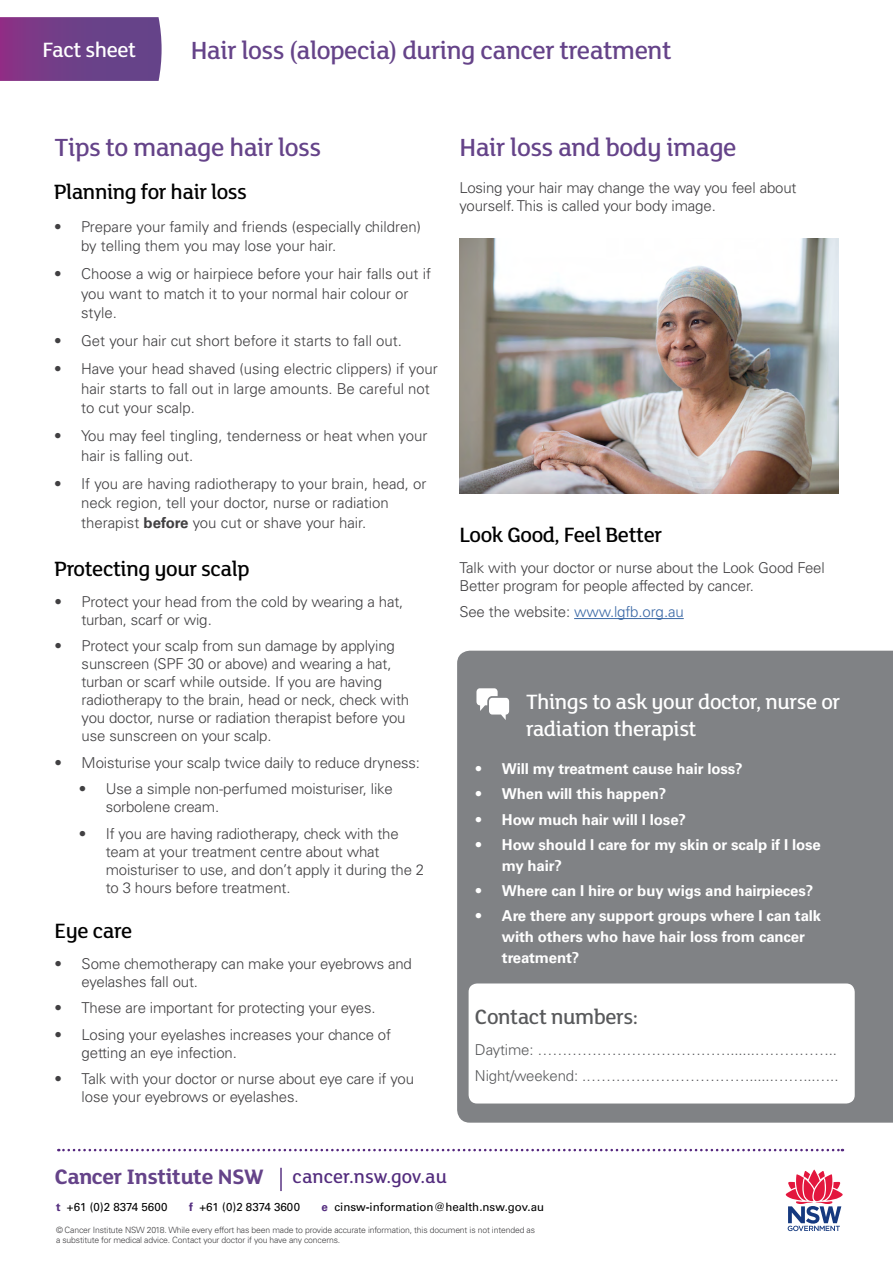
<style>
.page{position:relative;width:893px;height:1263px;background:#fff}
.page>*{position:absolute;margin:0;border:0;box-sizing:border-box;transform-origin:0 0}
.t1{font:500 27px "FS Lola";letter-spacing:-.02em;color:#654389}
.t2{font:700 22.8px "FS Lola";letter-spacing:-.02em;color:#654389}
.t3{font:500 22.5px "FS Lola";letter-spacing:-.02em;color:#000}
.t4{font:500 22.5px/27px "FS Lola";letter-spacing:-.02em;color:#fff}
.t5{font:500 22.5px "FS Lola";letter-spacing:-.02em;color:#58595b}
.t6{font:500 20.1px "FS Lola";color:#532c7e}
.t7{font:300 15px/18px "Univers LT Std";letter-spacing:-.01em;color:#414042}
.t8{font:700 15px/21px "Univers LT Std";letter-spacing:-.01em;color:#fff}
.t9{font:300 15px/26.5px "Univers LT Std";letter-spacing:-.01em;color:#58595b}
.t10{font:300 15px "Univers LT Std";letter-spacing:-.01em;color:#3a68a5}
.t11{font:11.55px "Univers LT Std";color:#000}
.t12{font:300 8.7px/10.4px "Univers LT Std";letter-spacing:-.02em;color:#414042}
.s1{font-weight:700}
.s2{color:#414042}
.s3{font-weight:300}
.s4{font-weight:700;color:#532c7e}
</style>
<div class="page">
<svg style="left:0;top:17px;width:162px;height:64px;background:#723f88"></svg>
<div style="left:457px;top:651px;width:436px;height:472px;background:#808285"></div>
<div style="left:469px;top:983px;width:386px;height:120px;background:#fff;border-radius:9px"></div>
<svg style="left:476px;top:688px;width:36px;height:39px"></svg>
<hr style="left:574px;top:618px;width:110px;height:1px;background:#3a68a5">
<img style="left:459px;top:238px;width:380px;height:255px">
<svg style="left:58px;top:1149px;width:785px;height:2px"></svg>
<svg style="left:785px;top:1169px;width:58px;height:62px"></svg>
<hr style="left:280px;top:1168px;width:2px;height:23px;background:#532c7e">
<h3 class="t4" style="left:43px;top:36px;width:95px">Fact sheet</h3>
<h1 class="t1" style="left:191px;top:33px;width:482px">Hair loss (alopecia) during cancer treatment</h1>
<h1 class="t1" style="left:55px;top:130px;width:268px">Tips to manage hair loss</h1>
<h3 class="t3" style="left:54px;top:177px;width:194px">Planning for hair loss</h3>
<p class="t7" style="left:81px;top:216px;width:342px;line-height:19.5px;text-indent:-27px">• Prepare your family and friends (especially children) by telling them you may lose your hair.</p>
<p class="t7" style="left:81px;top:264px;width:352px;line-height:19.5px;text-indent:-27px">• Choose a wig or hairpiece before your hair falls out if you want to match it to your normal hair colour or style.</p>
<p class="t7" style="left:54px;top:332px;width:350px">• Get your hair cut short before it starts to fall out.</p>
<p class="t7" style="left:81px;top:359px;width:358px;line-height:19.5px;text-indent:-27px">• Have your head shaved (using electric clippers) if your hair starts to fall out in large amounts. Be careful not to cut your scalp.</p>
<p class="t7" style="left:81px;top:426px;width:348px;line-height:19.5px;text-indent:-27px">• You may feel tingling, tenderness or heat when your hair is falling out.</p>
<p class="t7" style="left:81px;top:473px;width:347px;line-height:19.5px;text-indent:-27px">• If you are having radiotherapy to your brain, head, or neck region, tell your doctor, nurse or radiation therapist <span class="s1">before</span> you cut or shave your hair.</p>
<h3 class="t3" style="left:55px;top:554px;width:196px">Protecting your scalp</h3>
<p class="t7" style="left:82px;top:592px;width:323px;text-indent:-27px">• Protect your head from the cold by wearing a hat, turban, scarf or wig.</p>
<p class="t7" style="left:82px;top:637px;width:329px;text-indent:-27px">• Protect your scalp from sun damage by applying sunscreen (SPF 30 or above) and wearing a hat, turban or scarf while outside. If you are having radiotherapy to the brain, head or neck, check with you doctor, nurse or radiation therapist before you use sunscreen on your scalp.</p>
<p class="t7" style="left:55px;top:753px;width:367px">• Moisturise your scalp twice daily to reduce dryness:</p>
<p class="t7" style="left:106px;top:780px;width:288px;text-indent:-27px">• Use a simple non-perfumed moisturiser, like sorbolene cream.</p>
<p class="t7" style="left:106px;top:824px;width:320px;text-indent:-27px">• If you are having radiotherapy, check with the team at your treatment centre about what moisturiser to use, and don’t apply it during the 2 to 3 hours before treatment.</p>
<h3 class="t3" style="left:55px;top:916px;width:79px">Eye care</h3>
<p class="t7" style="left:82px;top:955px;width:332px;text-indent:-27px">• Some chemotherapy can make your eyebrows and eyelashes fall out.</p>
<p class="t7" style="left:55px;top:999px;width:322px">• These are important for protecting your eyes.</p>
<p class="t7" style="left:82px;top:1026px;width:311px;text-indent:-27px">• Losing your eyelashes increases your chance of getting an eye infection.</p>
<p class="t7" style="left:82px;top:1070px;width:334px;text-indent:-27px">• Talk with your doctor or nurse about eye care if you lose your eyebrows or eyelashes.</p>
<h1 class="t1" style="left:459px;top:130px;width:279px">Hair loss and body image</h1>
<p class="t7" style="left:459px;top:179px;width:339px">Losing your hair may change the way you feel about yourself. This is called your body image.</p>
<h3 class="t3" style="left:459px;top:520px;width:204px">Look Good, Feel Better</h3>
<p class="t7" style="left:459px;top:558px;width:367px">Talk with your doctor or nurse about the Look Good Feel<br>Better program for people affected by cancer.</p>
<p class="t10" style="left:459px;top:603px;width:226px"><span class="s2">See the website:</span> www.lgfb.org.au</p>
<h3 class="t4" style="left:526px;top:687px;width:316px">Things to ask your doctor, nurse or radiation therapist</h3>
<p class="t8" style="left:475px;top:758px;width:269px"><span class="s3">•</span> Will my treatment cause hair loss?</p>
<p class="t8" style="left:475px;top:784px;width:193px"><span class="s3">•</span> When will this happen?</p>
<p class="t8" style="left:475px;top:809px;width:213px"><span class="s3">•</span> How much hair will I lose?</p>
<p class="t8" style="left:502px;top:834px;width:320px;text-indent:-27px"><span class="s3">•</span> How should I care for my skin or scalp if I lose my hair?</p>
<p class="t8" style="left:475px;top:880px;width:340px"><span class="s3">•</span> Where can I hire or buy wigs and hairpieces?</p>
<p class="t8" style="left:502px;top:906px;width:321px;text-indent:-27px"><span class="s3">•</span> Are there any support groups where I can talk with others who have hair loss from cancer treatment?</p>
<h3 class="t5" style="left:475px;top:1002px;width:165px">Contact numbers:</h3>
<p class="t9" style="left:475px;top:1036px;width:365px">Daytime: …………………………………......……………..<br>Night/weekend: .……………………………......……...…..</p>
<h2 class="t2" style="left:55px;top:1161px;width:210px">Cancer Institute NSW</h2>
<h3 class="t6" style="left:293px;top:1163px;width:156px">cancer.nsw.gov.au</h3>
<p class="t12" style="left:56px;top:1225px;width:480px">© Cancer Institute NSW 2018. While every effort has been made to provide accurate information, this document is not intended as a substitute for medical advice. Contact your doctor if you have any concerns.</p>
<p class="t11" style="left:56px;top:1199px;width:113px"><span class="s4">t</span> +61 (0)2 8374 5600</p>
<p class="t11" style="left:189px;top:1199px;width:113px"><span class="s4">f</span> +61 (0)2 8374 3600</p>
<p class="t11" style="left:322px;top:1199px;width:224px"><span class="s4">e</span> cinsw<span class="s1">-</span>information@health.nsw.gov.au</p>
</div>
